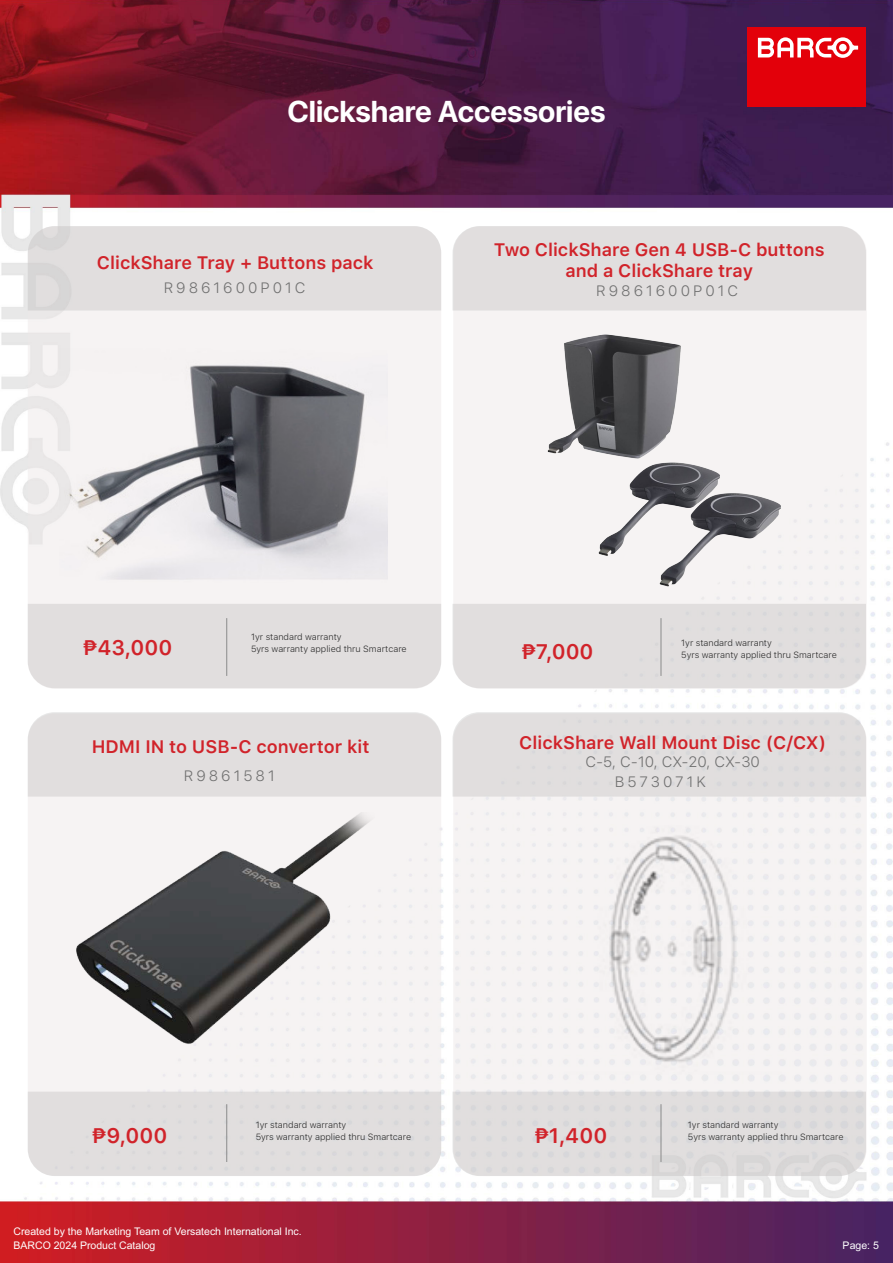
<style>
.page{position:relative;width:893px;height:1263px;background:#fff}
.page>*{position:absolute;margin:0;border:0;box-sizing:border-box;transform-origin:0 0}
.t1{font:700 30px "SF Pro Display";color:#fff}
.ITEM_PRICE{font:600 21px "SF Pro Text";color:#d1232a}
.t2{font:600 18px "SF Pro Text";color:#d1232a}
.t3{font:300 15px "SF Pro Text";letter-spacing:.2em;color:#707070}
.t4{font:10.5px/14.4px "Arial CE";color:#fff}
.t5{font:300 9px "SF Pro Text";color:#292929}
</style>
<div class="page">
<img style="left:0;top:0;width:893px;height:1263px">
<div style="left:28px;top:226px;width:413px;height:463px;background:#f6f3f3;border-radius:27px"></div>
<div style="left:28px;top:713px;width:413px;height:463px;background:#f6f3f3;border-radius:27px"></div>
<div style="left:453px;top:226px;width:414px;height:463px;background:#f6f3f3;border-radius:27px"></div>
<div style="left:453px;top:713px;width:414px;height:463px;background:#f6f3f3;border-radius:27px"></div>
<div style="left:28px;top:226px;width:413px;height:85px;background:#e1dede"></div>
<div style="left:28px;top:604px;width:413px;height:84px;background:#e1dede"></div>
<div style="left:28px;top:1091px;width:413px;height:85px;background:#e1dede"></div>
<div style="left:452px;top:604px;width:414px;height:84px;background:#e1dede"></div>
<svg style="left:452px;top:1091px;width:414px;height:85px;background:#dedcdd"></svg>
<div style="left:28px;top:712px;width:413px;height:85px;background:#e1dede"></div>
<div style="left:452px;top:226px;width:414px;height:85px;background:#e1dede"></div>
<div style="left:452px;top:712px;width:414px;height:85px;background:#e1dede"></div>
<hr style="left:226px;top:618px;width:1px;height:58px;background:#949494">
<hr style="left:226px;top:1104px;width:1px;height:58px;background:#949494">
<hr style="left:660px;top:618px;width:2px;height:58px;background:#949494">
<hr style="left:660px;top:1104px;width:2px;height:58px;background:#949494">
<div style="left:747px;top:27px;width:119px;height:79px;background:#e3000a"></div>
<svg style="left:758px;top:37px;width:100px;height:21px"></svg>
<img style="left:548px;top:828px;width:249px;height:238px">
<img style="left:60px;top:348px;width:328px;height:232px">
<img style="left:547px;top:334px;width:235px;height:253px">
<img style="left:76px;top:813px;width:294px;height:234px">
<p class="t1" style="left:287px;top:94px;width:320px">Clickshare Accessories</p>
<p class="t2" style="left:97px;top:250px;width:278px">ClickShare Tray + Buttons pack</p>
<p class="t3" style="left:164px;top:277px;width:143px">R9861600P01C</p>
<p class="t2" style="left:494px;top:236px;width:332px">Two ClickShare Gen 4 USB-C buttons</p>
<p class="t2" style="left:565px;top:258px;width:189px">and a ClickShare tray</p>
<p class="t3" style="left:596px;top:280px;width:143px">R9861600P01C</p>
<p class="ITEM_PRICE" style="left:83px;top:632px;width:91px">₱43,000</p>
<p class="t5" style="left:251px;top:631px;width:92px">1yr standard warranty</p>
<p class="t5" style="left:251px;top:643px;width:157px">5yrs warranty applied thru Smartcare</p>
<p class="ITEM_PRICE" style="left:522px;top:636px;width:73px">₱7,000</p>
<p class="t5" style="left:681px;top:637px;width:92px">1yr standard warranty</p>
<p class="t5" style="left:681px;top:649px;width:157px">5yrs warranty applied thru Smartcare</p>
<p class="t2" style="left:92px;top:734px;width:279px">HDMI IN to USB-C convertor kit</p>
<p class="t3" style="left:184px;top:765px;width:92px">R9861581</p>
<p class="t2" style="left:519px;top:729px;width:308px">ClickShare Wall Mount Disc (C/CX)</p>
<p class="t3" style="left:585px;top:751px;width:176px">C-5, C-10, CX-20, CX-30</p>
<p class="t3" style="left:615px;top:771px;width:93px">B573071K</p>
<p class="ITEM_PRICE" style="left:92px;top:1120px;width:77px">₱9,000</p>
<p class="t5" style="left:256px;top:1119px;width:92px">1yr standard warranty</p>
<p class="t5" style="left:256px;top:1131px;width:157px">5yrs warranty applied thru Smartcare</p>
<p class="t4" style="left:14px;top:1224px;width:290px">Created by the Marketing Team of Versatech International Inc.<br>BARCO 2024 Product Catalog</p>
<p class="ITEM_PRICE" style="left:535px;top:1120px;width:74px">₱1,400</p>
<p class="t5" style="left:688px;top:1119px;width:92px">1yr standard warranty</p>
<p class="t5" style="left:688px;top:1131px;width:157px">5yrs warranty applied thru Smartcare</p>
<p class="t4" style="left:843px;top:1238px;width:38px">Page: 5</p>
</div>
